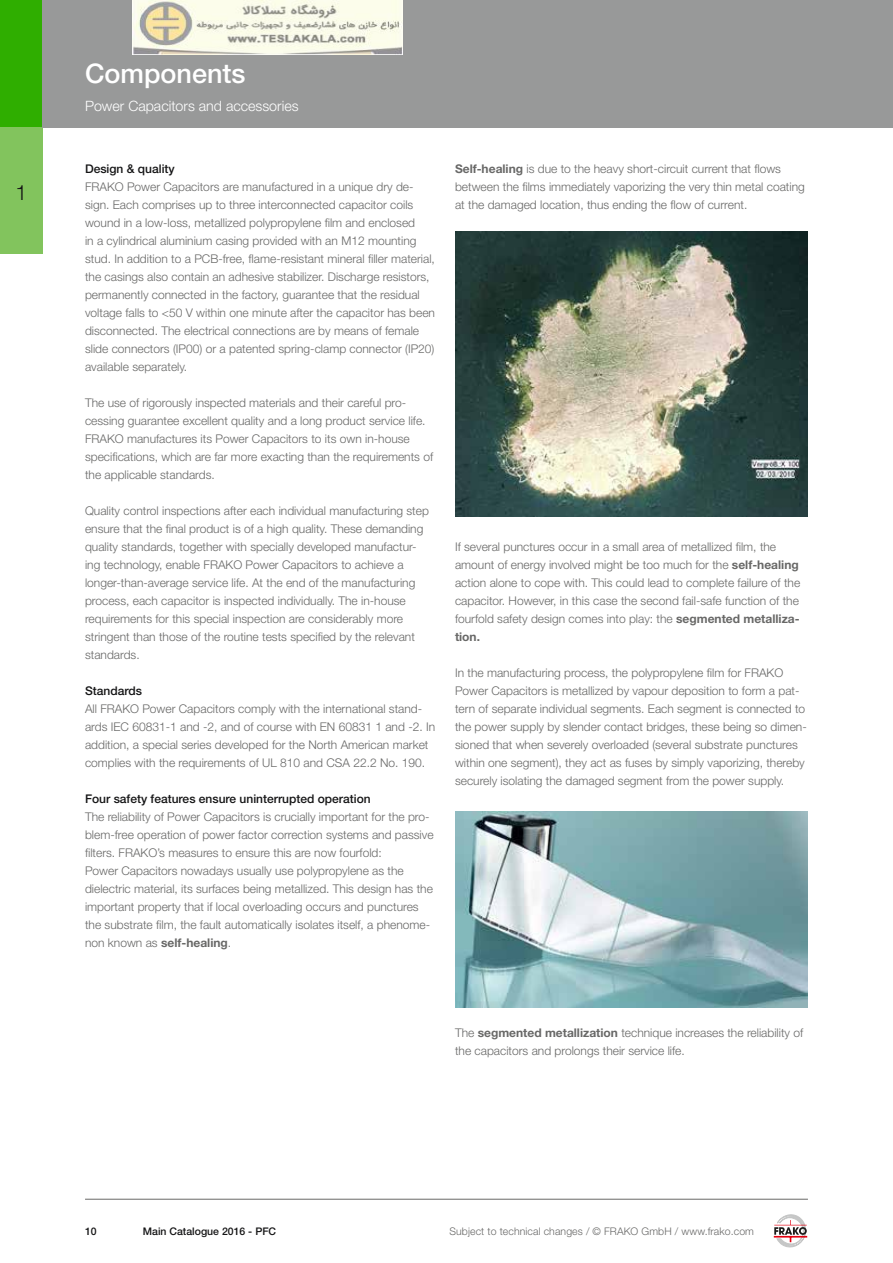
<style>
.page{position:relative;width:893px;height:1263px;background:#fff}
.page>*{position:absolute;margin:0;border:0;box-sizing:border-box;transform-origin:0 0}
.t1{font:500 27px "Helvetica Neue LT Std";color:#fff}
.t2{font:300 21px "Helvetica Neue LT Std";color:#141415}
.t3{font:300 14.25px "Helvetica Neue LT Std";color:#fff}
.t4{font:300 12px/18px "Helvetica Neue LT Std";color:#686867}
.t5{font:500 12px "Helvetica Neue LT Std";color:#141415}
.t6{font:300 10.5px "Helvetica Neue LT Std";letter-spacing:.01em;color:#686867}
.t7{font:500 10.5px "Helvetica Neue LT Std";color:#141415}
.s1{font-weight:700}
</style>
<div class="page">
<div style="left:0;top:0;width:43px;height:128px;background:#2fae00"></div>
<img style="left:455px;top:812px;width:353px;height:195px">
<img style="left:455px;top:231px;width:353px;height:286px">
<div style="left:0;top:128px;width:43px;height:126px;background:#82c45d"></div>
<div style="left:43px;top:0;width:850px;height:128px;background:#989999"></div>
<hr style="left:85px;top:1199px;width:723px;height:1px;background:#686867">
<svg style="left:774px;top:1214px;width:34px;height:34px"></svg>
<img style="left:132px;top:0;width:270px;height:54px">
<h2 class="t2" style="left:15px;top:179px;width:13px">1</h2>
<h1 class="t1" style="left:85px;top:57px;width:162px">Components</h1>
<p class="t3" style="left:85px;top:97px;width:215px">Power Capacitors and accessories</p>
<p class="t5" style="left:85px;top:161px;width:91px">Design &amp; quality</p>
<p class="t4" style="left:85px;top:177px;width:351px">FRAKO Power Capacitors are manufactured in a unique dry de&shy;sign. Each comprises up to three interconnected capacitor coils wound in a low-loss, metallized polypropylene film and enclosed<br>in a cylindrical aluminium casing provided with an M12 mounting stud. In addition to a PCB-free, flame-resistant mineral filler material, the casings also contain an adhesive stabilizer. Discharge resistors, permanently connected in the factory, guarantee that the residual voltage falls to &lt;50 V within one minute after the capacitor has been disconnected. The electrical connections are by means of female slide connectors (IP00) or a patented spring-clamp connector (IP20) available separately.</p>
<p class="t4" style="left:85px;top:393px;width:350px">The use of rigorously inspected materials and their careful pro&shy;cessing guarantee excellent quality and a long product service life.<br>FRAKO manufactures its Power Capacitors to its own in-house specifications, which are far more exacting than the requirements of the applicable standards.</p>
<p class="t4" style="left:85px;top:501px;width:345px">Quality control inspections after each individual manufacturing step ensure that the final product is of a high quality. These demanding quality standards, together with specially developed manufactur&shy;ing technology, enable FRAKO Power Capacitors to achieve a longer-than-average service life. At the end of the manufacturing process, each capacitor is inspected individually. The in-house requirements for this special inspection are considerably more stringent than those of the routine tests specified by the relevant standards.</p>
<p class="t5" style="left:85px;top:683px;width:58px">Standards</p>
<p class="t4" style="left:85px;top:699px;width:352px">All FRAKO Power Capacitors comply with the international stand&shy;ards IEC 60831-1 and -2, and of course with EN 60831 1 and -2. In addition, a special series developed for the North American market complies with the requirements of UL 810 and CSA 22.2 No. 190.</p>
<p class="t5" style="left:85px;top:791px;width:287px">Four safety features ensure uninterrupted operation</p>
<p class="t4" style="left:85px;top:807px;width:350px">The reliability of Power Capacitors is crucially important for the pro&shy;blem-free operation of power factor correction systems and passive filters. FRAKO’s measures to ensure this are now fourfold:<br>Power Capacitors nowadays usually use polypropylene as the dielectric material, its surfaces being metallized. This design has the important property that if local overloading occurs and punctures the substrate film, the fault automatically isolates itself, a phenome&shy;non known as <span class="s1">self-healing</span>.</p>
<p class="t4" style="left:455px;top:159px;width:351px"><span class="s1">Self-healing</span> is due to the heavy short-circuit current that flows between the films immediately vaporizing the very thin metal coating at the damaged location, thus ending the flow of current.</p>
<p class="t4" style="left:455px;top:537px;width:347px">If several punctures occur in a small area of metallized film, the amount of energy involved might be too much for the <span class="s1">self-healing </span>action alone to cope with. This could lead to complete failure of the capacitor. However, in this case the second fail-safe function of the fourfold safety design comes into play: the <span class="s1">segmented metalliza&shy;tion.</span></p>
<p class="t4" style="left:455px;top:663px;width:353px">In the manufacturing process, the polypropylene film for FRAKO Power Capacitors is metallized by vapour deposition to form a pat&shy;tern of separate individual segments. Each segment is connected to the power supply by slender contact bridges, these being so dimen&shy;sioned that when severely overloaded (several substrate punctures within one segment), they act as fuses by simply vaporizing, thereby securely isolating the damaged segment from the power supply.</p>
<p class="t4" style="left:455px;top:1023px;width:350px">The <span class="s1">segmented metallization</span> technique increases the reliability of the capacitors and prolongs their service life.</p>
<p class="t7" style="left:85px;top:1225px;width:13px">10</p>
<p class="t7" style="left:143px;top:1225px;width:135px">Main Catalogue 2016 - PFC</p>
<p class="t6" style="left:449px;top:1224px;width:306px">Subject to technical changes / © FRAKO GmbH / www.frako.com</p>
</div>
